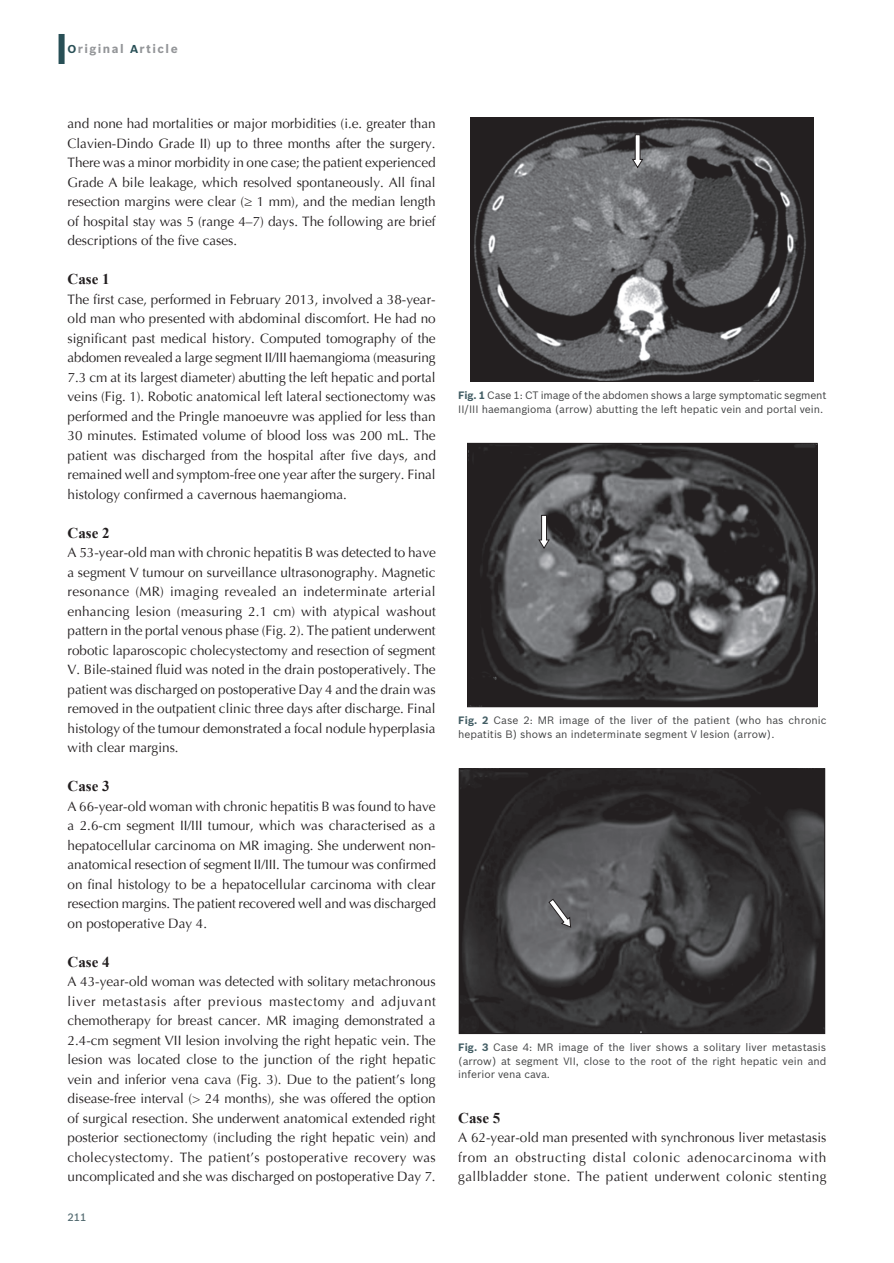
<style>
.page{position:relative;width:894px;height:1263px;background:#fff}
.page>*{position:absolute;margin:0;border:0;box-sizing:border-box;transform-origin:0 0}
.t1{font:700 15px "Times New Roman";color:#231f20}
.TXFL{font:13.5px/19.5px "Optima";color:#231f20;text-align:justify}
.TX{font:13.5px/19.5px "Optima";color:#231f20;text-align:justify}
.t2{font:700 12px "Bosch Sans";letter-spacing:.12em;color:#939598}
.FGC{font:10.5px/13.5px "Bosch Sans";color:#414243}
.FOLIO{font:500 10.5px "Bosch Sans";color:#4f676d}
.s1{font-size:11.25px;color:#284f56}
.s2{font-weight:700;color:#425d64}
</style>
<div class="page">
<div style="left:58px;top:34px;width:7px;height:30px;background:#284f56"></div>
<img style="left:472px;top:120px;width:339px;height:259px">
<svg style="left:631px;top:134px;width:12px;height:35px"></svg>
<div style="left:470px;top:118px;width:343px;height:263px;border:1px solid #231f20"></div>
<img style="left:469px;top:445px;width:346px;height:260px">
<svg style="left:537px;top:514px;width:13px;height:35px"></svg>
<div style="left:467px;top:443px;width:350px;height:264px;border:1px solid #231f20"></div>
<img style="left:461px;top:770px;width:361px;height:261px">
<svg style="left:548px;top:898px;width:23px;height:30px"></svg>
<div style="left:459px;top:768px;width:365px;height:265px;border:1px solid #231f20"></div>
<p class="t2" style="left:68px;top:42px;width:112px"><span class="s1">O</span>riginal <span class="s1">A</span>rticle</p>
<p class="TX" style="left:68px;top:114px;width:369px">and none had mortalities or major morbidities (i.e. greater than Clavien-Dindo Grade II) up to three months after the surgery.<br>There was a minor morbidity in one case; the patient experienced Grade A bile leakage, which resolved spontaneously. All final resection margins were clear (≥ 1 mm), and the median length of hospital stay was 5 (range 4–7) days. The following are brief descriptions of the five cases.</p>
<h2 class="t1" style="left:68px;top:268px;width:44px">Case 1</h2>
<p class="TXFL" style="left:68px;top:289px;width:369px">The first case, performed in February 2013, involved a 38-year&shy;old man who presented with abdominal discomfort. He had no significant past medical history. Computed tomography of the abdomen revealed a large segment II/III haemangioma (measuring 7.3 cm at its largest diameter) abutting the left hepatic and portal veins (Fig. 1). Robotic anatomical left lateral sectionectomy was performed and the Pringle manoeuvre was applied for less than 30 minutes. Estimated volume of blood loss was 200 mL. The patient was discharged from the hospital after five days, and remained well and symptom-free one year after the surgery. Final histology confirmed a cavernous haemangioma.</p>
<h2 class="t1" style="left:68px;top:522px;width:44px">Case 2</h2>
<p class="TXFL" style="left:68px;top:543px;width:369px">A 53-year-old man with chronic hepatitis B was detected to have a segment V tumour on surveillance ultrasonography. Magnetic resonance (MR) imaging revealed an indeterminate arterial enhancing lesion (measuring 2.1 cm) with atypical washout pattern in the portal venous phase (Fig. 2). The patient underwent robotic laparoscopic cholecystectomy and resection of segment V. Bile-stained fluid was noted in the drain postoperatively. The patient was discharged on postoperative Day 4 and the drain was removed in the outpatient clinic three days after discharge. Final histology of the tumour demonstrated a focal nodule hyperplasia with clear margins.</p>
<h2 class="t1" style="left:68px;top:775px;width:44px">Case 3</h2>
<p class="TXFL" style="left:68px;top:796px;width:369px">A 66-year-old woman with chronic hepatitis B was found to have a 2.6-cm segment II/III tumour, which was characterised as a hepatocellular carcinoma on MR imaging. She underwent non&shy;anatomical resection of segment II/III. The tumour was confirmed on final histology to be a hepatocellular carcinoma with clear resection margins. The patient recovered well and was discharged on postoperative Day 4.</p>
<h2 class="t1" style="left:68px;top:951px;width:44px">Case 4</h2>
<p class="TXFL" style="left:68px;top:972px;width:370px">A 43-year-old woman was detected with solitary metachronous liver metastasis after previous mastectomy and adjuvant chemotherapy for breast cancer. MR imaging demonstrated a 2.4-cm segment VII lesion involving the right hepatic vein. The lesion was located close to the junction of the right hepatic vein and inferior vena cava (Fig. 3). Due to the patient’s long disease-free interval (&gt; 24 months), she was offered the option of surgical resection. She underwent anatomical extended right posterior sectionectomy (including the right hepatic vein) and cholecystectomy. The patient’s postoperative recovery was uncomplicated and she was discharged on postoperative Day 7.</p>
<p class="FOLIO" style="left:68px;top:1211px;width:20px">211</p>
<p class="FGC" style="left:458px;top:388px;width:369px"><span class="s2">Fig. 1</span> Case 1: CT image of the abdomen shows a large symptomatic segment<br>II/III haemangioma (arrow) abutting the left hepatic vein and portal vein.</p>
<p class="FGC" style="left:458px;top:713px;width:369px"><span class="s2">Fig. 2</span> Case 2: MR image of the liver of the patient (who has chronic hepatitis B) shows an indeterminate segment V lesion (arrow).</p>
<p class="FGC" style="left:458px;top:1040px;width:369px;text-align:justify"><span class="s2">Fig. 3</span> Case 4: MR image of the liver shows a solitary liver metastasis (arrow) at segment VII, close to the root of the right hepatic vein and inferior vena cava.</p>
<h2 class="t1" style="left:458px;top:1107px;width:44px">Case 5</h2>
<p class="TXFL" style="left:458px;top:1128px;width:369px">A 62-year-old man presented with synchronous liver metastasis from an obstructing distal colonic adenocarcinoma with gallbladder stone. The patient underwent colonic stenting</p>
</div>
